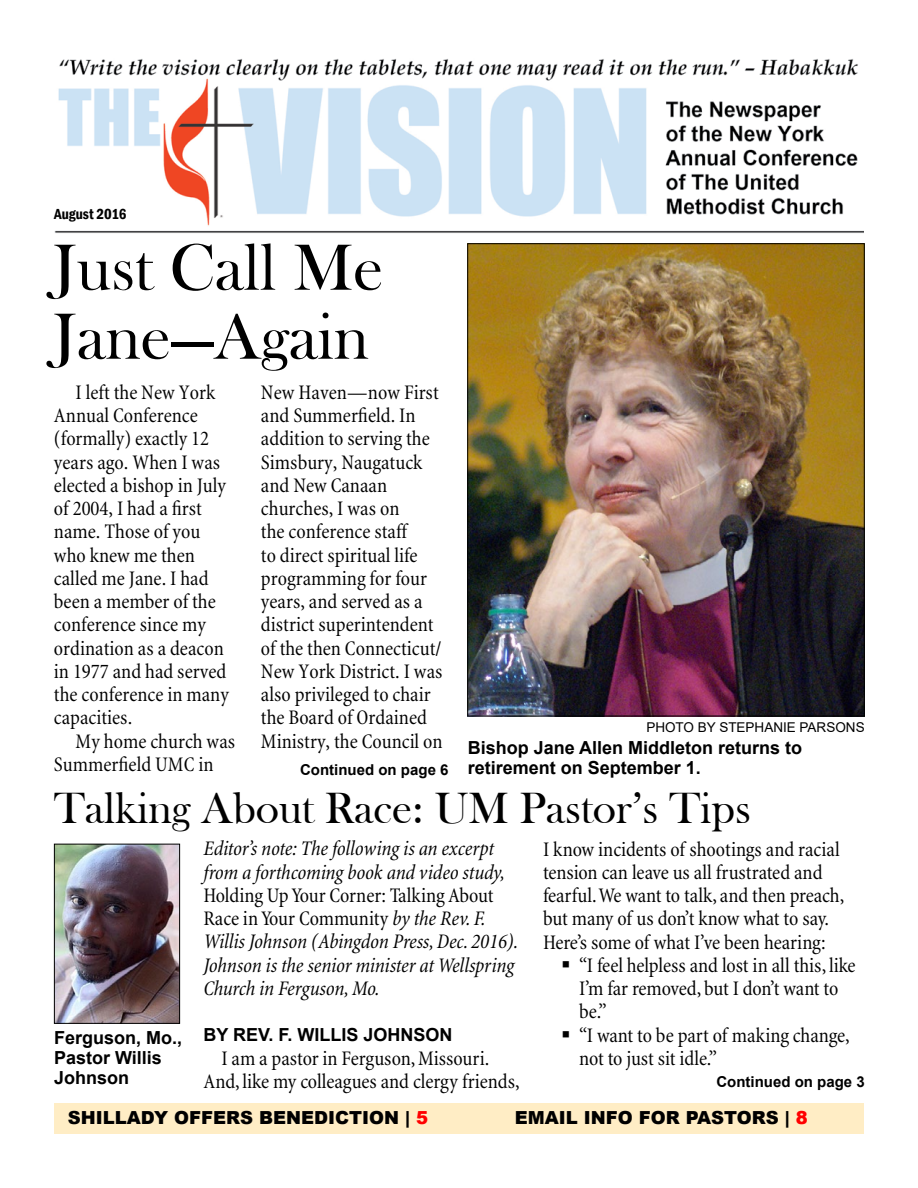
<style>
.page{position:relative;width:918px;height:1188px;background:#fff}
.page>*{position:absolute;margin:0;border:0;box-sizing:border-box;transform-origin:0 0}
.t1{font:67.5px/69px "Bask Old Face";color:#000}
.t2{font:45px "Bask Old Face";color:#000}
.t3{font:condensed 21px/23.2px "Minion";color:#000}
.t4{font:italic condensed 21px/23.2px "Minion";letter-spacing:-.005em;color:#000}
.t5{font:700 18px/20.2px "Arial";color:#000}
.t6{font:900 18px "Arial";color:#000}
.t7{font:700 15px "Arial";color:#000}
.t8{font:600 condensed 15px "Franklin Gothic";color:#000}
.t9{font:13.5px "Arial";color:#000}
.s1{font-style:normal}
.s2{color:#f00}
</style>
<div class="page">
<img style="left:54px;top:59px;width:810px;height:174px">
<div style="left:54px;top:1103px;width:810px;height:31px;background:#ffedc5"></div>
<img style="left:469px;top:245px;width:394px;height:469px">
<img style="left:56px;top:846px;width:122px;height:176px">
<div style="left:54px;top:844px;width:126px;height:180px;border:1px solid #000"></div>
<p class="t8" style="left:54px;top:204px;width:74px">August 2016</p>
<h1 class="t1" style="left:54px;top:234px;width:331px">Just Call Me<br>Jane—Again</h1>
<p class="t3" style="left:54px;top:381px;width:176px;text-indent:22px">I left the New York<br>Annual Conference (formally) exactly 12 years ago. When I was elected a bishop in July of 2004, I had a first name. Those of you who knew me then called me Jane. I had been a member of the conference since my ordination as a deacon in 1977 and had served the conference in many capacities.</p>
<p class="t3" style="left:54px;top:730px;width:183px;text-indent:22px">My home church was<br>Summerfield UMC in</p>
<p class="t3" style="left:261px;top:381px;width:183px">New Haven—now First and Summerfield. In addition to serving the<br>Simsbury, Naugatuck and New Canaan churches, I was on<br>the conference staff<br>to direct spiritual life programming for four years, and served as a district superintendent of the then Connecticut/<br>New York District. I was also privileged to chair the Board of Ordained<br>Ministry, the Council on</p>
<p class="t9" style="left:646px;top:718px;width:220px">PHOTO BY STEPHANIE PARSONS</p>
<p class="t5" style="left:468px;top:738px;width:336px">Bishop Jane Allen Middleton returns to retirement on September 1.</p>
<p class="t7" style="left:300px;top:759px;width:150px">Continued on page 6</p>
<h2 class="t2" style="left:54px;top:783px;width:698px">Talking About Race: UM Pastor’s Tips</h2>
<p class="t5" style="left:54px;top:1028px;width:130px">Ferguson, Mo.,<br>Pastor Willis<br>Johnson</p>
<p class="t4" style="left:203px;top:838px;width:303px">Editor’s note: The following is an excerpt from a forthcoming book and video study,</p>
<p class="t4" style="left:203px;top:884px;width:316px"><span class="s1">Holding Up Your Corner: Talking About Race in Your Community</span> by the Rev. F.<br>Willis Johnson (Abingdon Press, Dec. 2016).<br>Johnson is the senior minister at Wellspring Church in Ferguson, Mo.</p>
<p class="t5" style="left:203px;top:1025px;width:251px">BY REV. F. WILLIS JOHNSON</p>
<p class="t3" style="left:203px;top:1047px;width:318px;text-align:center">I am a pastor in Ferguson, Missouri.<br>And, like my colleagues and clergy friends,</p>
<p class="t3" style="left:543px;top:838px;width:303px">I know incidents of shootings and racial tension can leave us all frustrated and fearful. We want to talk, and then preach, but many of us don’t know what to say.<br>Here’s some of what I’ve been hearing:</p>
<p class="t3" style="left:579px;top:954px;width:278px;text-indent:-18px">▪ “I feel helpless and lost in all this, like<br>I’m far removed, but I don’t want to be.”</p>
<p class="t3" style="left:579px;top:1024px;width:272px;text-indent:-18px">▪ “I want to be part of making change, not to just sit idle.”</p>
<p class="t7" style="left:716px;top:1071px;width:150px">Continued on page 3</p>
<p class="t6" style="left:68px;top:1104px;width:362px">SHILLADY OFFERS BENEDICTION | <span class="s2">5</span></p>
<p class="t6" style="left:515px;top:1104px;width:294px">EMAIL INFO FOR PASTORS | <span class="s2">8</span></p>
</div>
